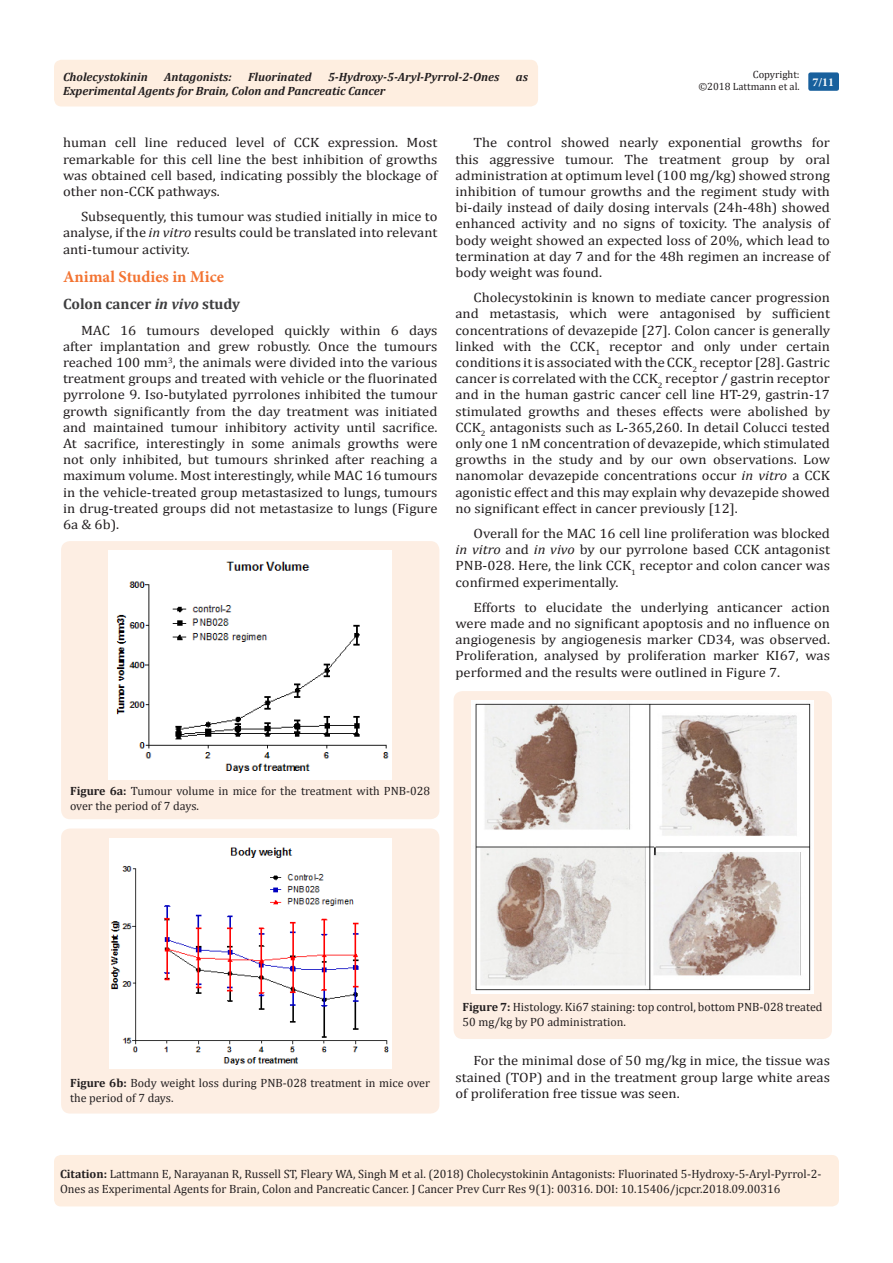
<style>
.page{position:relative;width:893px;height:1263px;background:#fff}
.page>*{position:absolute;margin:0;border:0;box-sizing:border-box;transform-origin:0 0}
.List_Paragraph{font:700 16.5px "Minion Pro";color:#f37331}
.List_Paragraph-2{font:700 15px "Cambria";color:#3e3e3f}
.t1{font:13.5px/16.2px "Cambria";color:#231f20;text-align:justify;scale:1.08 1}
.t2{font:12px/14.4px "Cambria";color:#231f20}
.t3{font:italic 700 12px "Cambria";color:#231f20}
.t4{font:700 12px "Minion Pro";color:#fff}
.t5{font:10.5px/12.6px "Cambria";color:#231f20;text-align:right}
.s1{font-style:italic}
.s2{font-weight:700}
</style>
<div class="page">
<div style="left:54px;top:1155px;width:785px;height:51px;background:#feeee0;border-radius:7px"></div>
<div style="left:54px;top:60px;width:484px;height:46px;background:#feeee0;border-radius:8px"></div>
<div style="left:808px;top:72px;width:31px;height:19px;background:#18609d;border-radius:2px"></div>
<div style="left:61px;top:541px;width:378px;height:278px;background:#fdeee3;border-radius:9px"></div>
<img style="left:109px;top:550px;width:283px;height:229px">
<div style="left:61px;top:828px;width:378px;height:285px;background:#fdeee3;border-radius:9px"></div>
<img style="left:109px;top:839px;width:282px;height:230px">
<div style="left:454px;top:691px;width:378px;height:348px;background:#fdeee3;border-radius:9px"></div>
<img style="left:472px;top:700px;width:342px;height:294px">
<p class="t3" style="left:63px;top:68px;width:86px">Cholecystokinin</p>
<p class="t3" style="left:164px;top:68px;width:69px">Antagonists:</p>
<p class="t3" style="left:248px;top:68px;width:65px">Fluorinated</p>
<p class="t3" style="left:328px;top:68px;width:173px">5-Hydroxy-5-Aryl-Pyrrol-2-Ones</p>
<p class="t3" style="left:516px;top:68px;width:14px">as</p>
<p class="t3" style="left:63px;top:82px;width:324px">Experimental Agents for Brain, Colon and Pancreatic Cancer</p>
<p class="t5" style="left:698px;top:68px;width:103px">Copyright:<br>©2018 Lattmann et al.</p>
<p class="t4" style="left:812px;top:74px;width:23px">7/11</p>
<p class="t1" style="left:63px;top:135px;width:348px">human cell line reduced level of CCK expression. Most remarkable for this cell line the best inhibition of growths was obtained cell based, indicating possibly the blockage of other non-CCK pathways.</p>
<p class="t1" style="left:63px;top:208px;width:348px;text-indent:18px">Subsequently, this tumour was studied initially in mice to analyse, if the <span class="s1">in vitro</span> results could be translated into relevant anti-tumour activity.</p>
<p class="List_Paragraph" style="left:63px;top:265px;width:163px">Animal Studies in Mice</p>
<p class="List_Paragraph-2" style="left:63px;top:294px;width:179px">Colon cancer <span class="s1">in vivo</span> study</p>
<p class="t1" style="left:63px;top:322px;width:348px;text-indent:18px">MAC 16 tumours developed quickly within 6 days after implantation and grew robustly. Once the tumours reached 100 mm<sup>3</sup>, the animals were divided into the various treatment groups and treated with vehicle or the fluorinated pyrrolone 9. Iso-butylated pyrrolones inhibited the tumour growth significantly from the day treatment was initiated and maintained tumour inhibitory activity until sacrifice.<br>At sacrifice, interestingly in some animals growths were not only inhibited, but tumours shrinked after reaching a maximum volume. Most interestingly, while MAC 16 tumours in the vehicle-treated group metastasized to lungs, tumours in drug-treated groups did not metastasize to lungs (Figure 6a &amp; 6b).</p>
<p class="t1" style="left:455px;top:135px;width:348px;text-indent:18px">The control showed nearly exponential growths for this aggressive tumour. The treatment group by oral administration at optimum level (100 mg/kg) showed strong inhibition of tumour growths and the regiment study with bi-daily instead of daily dosing intervals (24h-48h) showed enhanced activity and no signs of toxicity. The analysis of body weight showed an expected loss of 20%, which lead to termination at day 7 and for the 48h regimen an increase of body weight was found.</p>
<p class="t1" style="left:455px;top:289px;width:348px;text-indent:18px">Cholecystokinin is known to mediate cancer progression and metastasis, which were antagonised by sufficient concentrations of devazepide [27]. Colon cancer is generally linked with the CCK<sub>1</sub> receptor and only under certain conditions it is associated with the CCK<sub>2</sub> receptor [28]. Gastric cancer is correlated with the CCK<sub>2</sub> receptor / gastrin receptor and in the human gastric cancer cell line HT-29, gastrin-17 stimulated growths and theses effects were abolished by CCK<sub>2</sub> antagonists such as L-365,260. In detail Colucci tested only one 1 nM concentration of devazepide, which stimulated growths in the study and by our own observations. Low nanomolar devazepide concentrations occur <span class="s1">in vitro</span> a CCK agonistic effect and this may explain why devazepide showed no significant effect in cancer previously [12].</p>
<p class="t1" style="left:455px;top:525px;width:348px;text-indent:18px">Overall for the MAC 16 cell line proliferation was blocked <span class="s1">in vitro</span> and <span class="s1">in vivo</span> by our pyrrolone based CCK antagonist PNB-028. Here, the link CCK<sub>1</sub> receptor and colon cancer was confirmed experimentally.</p>
<p class="t1" style="left:455px;top:599px;width:348px;text-indent:18px">Efforts to elucidate the underlying anticancer action were made and no significant apoptosis and no influence on angiogenesis by angiogenesis marker CD34, was observed.<br>Proliferation, analysed by proliferation marker KI67, was performed and the results were outlined in Figure 7.</p>
<p class="t2" style="left:70px;top:784px;width:362px"><span class="s2">Figure 6a:</span> Tumour volume in mice for the treatment with PNB-028 over the period of 7 days.</p>
<p class="t2" style="left:70px;top:1076px;width:362px"><span class="s2">Figure 6b:</span> Body weight loss during PNB-028 treatment in mice over the period of 7 days.</p>
<p class="t2" style="left:463px;top:1000px;width:362px"><span class="s2">Figure 7:</span> Histology. Ki67 staining: top control, bottom PNB-028 treated<br>50 mg/kg by PO administration.</p>
<p class="t1" style="left:455px;top:1053px;width:348px;text-indent:18px">For the minimal dose of 50 mg/kg in mice, the tissue was stained (TOP) and in the treatment group large white areas of proliferation free tissue was seen.</p>
<p class="t2" style="left:60px;top:1167px;width:763px"><span class="s2">Citation:</span> Lattmann E, Narayanan R, Russell ST, Fleary WA, Singh M et al. (2018) Cholecystokinin Antagonists: Fluorinated 5-Hydroxy-5-Aryl-Pyrrol-2-<br>Ones as Experimental Agents for Brain, Colon and Pancreatic Cancer. J Cancer Prev Curr Res 9(1): 00316. DOI: 10.15406/jcpcr.2018.09.00316</p>
</div>
